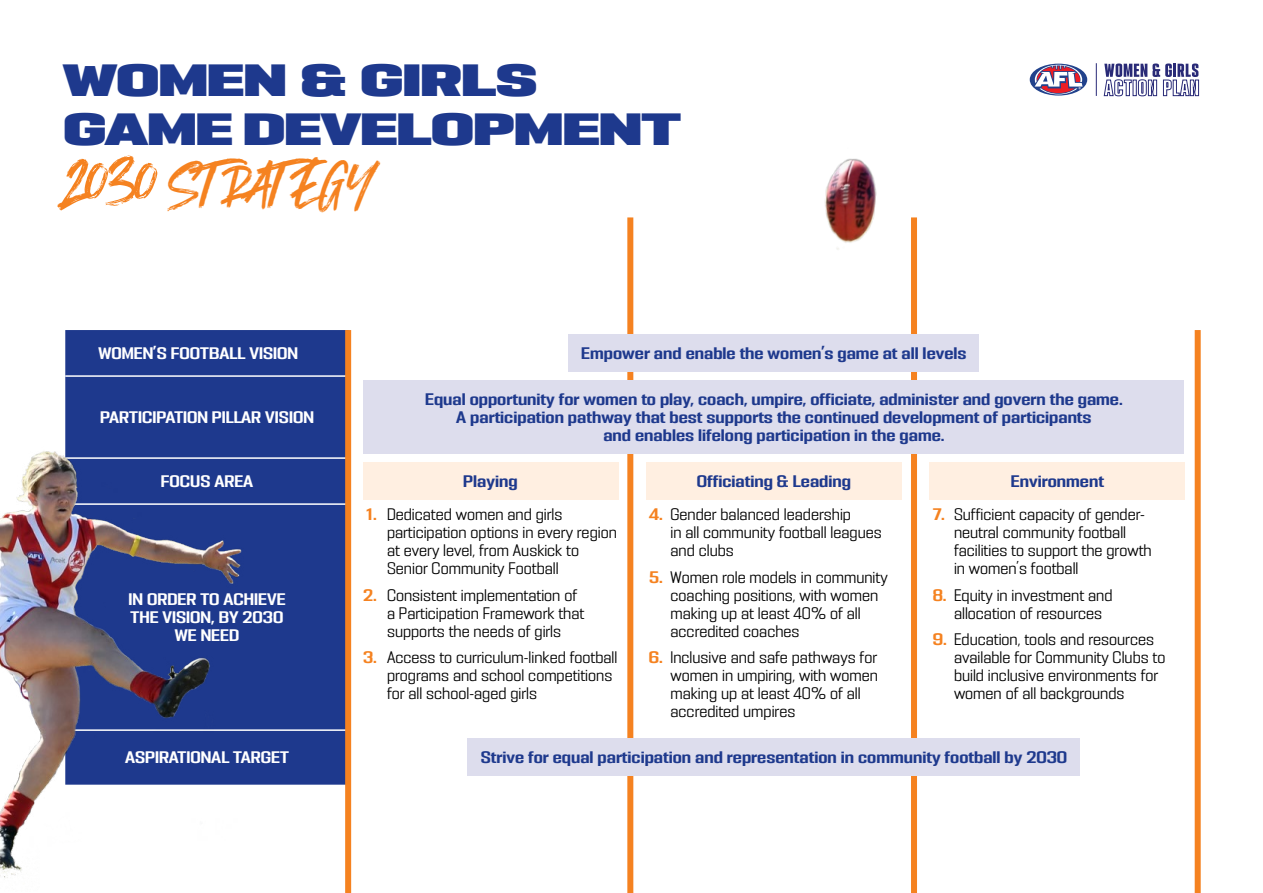
<style>
.page{position:relative;width:1263px;height:893px;background:#fff}
.page>*{position:absolute;margin:0;border:0;box-sizing:border-box;transform-origin:0 0}
.t1{font:40.95px "Shockwave All Caps";color:#f58220}
.t2{font:40.5px/48.6px "PODIUM Sharp 7.12";color:#1e398d}
.t3{font:15px/18px "PODIUM Sharp 5.6";color:#000}
.t4{font:15px/18px "PODIUM Sharp 5.9";color:#1e398d;text-align:center}
.t5{font:15px/18px "PODIUM Sharp 5.9";color:#fff;text-align:center}
.s1{font-size:61.5px}
.s2{font-family:"PODIUM Sharp 5.9";color:#f58220}
</style>
<div class="page">
<div style="left:911px;top:217px;width:6px;height:676px;background:#f58220"></div>
<div style="left:627px;top:217px;width:6px;height:676px;background:#f58220"></div>
<div style="left:568px;top:334px;width:411px;height:38px;background:#dddded"></div>
<div style="left:364px;top:380px;width:820px;height:74px;background:#dddded"></div>
<div style="left:363px;top:462px;width:255px;height:38px;background:#ffefe1"></div>
<div style="left:646px;top:462px;width:255px;height:38px;background:#ffefe1"></div>
<div style="left:930px;top:462px;width:255px;height:38px;background:#ffefe1"></div>
<div style="left:468px;top:739px;width:612px;height:37px;background:#dddded"></div>
<div style="left:1195px;top:330px;width:6px;height:563px;background:#f58220"></div>
<div style="left:345px;top:330px;width:6px;height:563px;background:#f58220"></div>
<img style="left:0;top:330px;width:346px;height:561px">
<img style="left:825px;top:158px;width:92px;height:92px">
<hr style="left:1096px;top:63px;width:1px;height:33px;background:#292a77">
<svg style="left:1104px;top:63px;width:95px;height:33px"></svg>
<svg style="left:1028px;top:63px;width:60px;height:33px"></svg>
<svg style="left:1030px;top:64px;width:57px;height:32px"></svg>
<svg style="left:1035px;top:65px;width:47px;height:29px"></svg>
<p class="t2" style="left:64px;top:55px;width:618px">WOMEN &amp; GIRLS<br>GAME DEVELOPMENT</p>
<p class="t1" style="left:64px;top:159px;width:308px"><span class="s1">2030</span> STRATEGY</p>
<p class="t5" style="left:98px;top:344px;width:201px">WOMEN’S FOOTBALL VISION</p>
<p class="t4" style="left:581px;top:344px;width:387px">Empower and enable the women’s game at all levels</p>
<p class="t5" style="left:100px;top:408px;width:215px">PARTICIPATION PILLAR VISION</p>
<p class="t4" style="left:425px;top:390px;width:699px">Equal opportunity for women to play, coach, umpire, officiate, administer and govern the game.</p>
<p class="t4" style="left:456px;top:408px;width:637px">A participation pathway that best supports the continued development of participants and enables lifelong participation in the game.</p>
<p class="t5" style="left:161px;top:472px;width:94px">FOCUS AREA</p>
<p class="t4" style="left:463px;top:472px;width:56px">Playing</p>
<p class="t4" style="left:697px;top:472px;width:156px">Officiating &amp; Leading</p>
<p class="t4" style="left:1011px;top:472px;width:95px">Environment</p>
<p class="t5" style="left:128px;top:590px;width:159px">IN ORDER TO ACHIEVE<br>THE VISION, BY 2030<br>WE NEED</p>
<p class="t3" style="left:387px;top:506px;width:231px;text-indent:-21px"><span class="s2">1.</span> Dedicated women and girls participation options in every region at every level, from Auskick to<br>Senior Community Football</p>
<p class="t3" style="left:387px;top:586px;width:199px;text-indent:-24px"><span class="s2">2.</span> Consistent implementation of a Participation Framework that supports the needs of girls</p>
<p class="t3" style="left:387px;top:649px;width:232px;text-indent:-24px"><span class="s2">3.</span> Access to curriculum-linked football programs and school competitions for all school-aged girls</p>
<p class="t3" style="left:670px;top:506px;width:213px;text-indent:-21px"><span class="s2">4.</span> Gender balanced leadership<br>in all community football leagues and clubs</p>
<p class="t3" style="left:670px;top:568px;width:219px;text-indent:-21px"><span class="s2">5.</span> Women role models in community coaching positions, with women making up at least 40% of all accredited coaches</p>
<p class="t3" style="left:670px;top:649px;width:209px;text-indent:-22px"><span class="s2">6.</span> Inclusive and safe pathways for women in umpiring, with women making up at least 40% of all accredited umpires</p>
<p class="t3" style="left:954px;top:506px;width:199px;text-indent:-21px"><span class="s2">7.</span> Sufficient capacity of gender&shy;neutral community football facilities to support the growth in women’s football</p>
<p class="t3" style="left:954px;top:586px;width:160px;text-indent:-21px"><span class="s2">8.</span> Equity in investment and allocation of resources</p>
<p class="t3" style="left:954px;top:631px;width:213px;text-indent:-21px"><span class="s2">9.</span> Education, tools and resources available for Community Clubs to build inclusive environments for women of all backgrounds</p>
<p class="t5" style="left:125px;top:748px;width:165px">ASPIRATIONAL TARGET</p>
<p class="t4" style="left:481px;top:748px;width:588px">Strive for equal participation and representation in community football by 2030</p>
</div>
